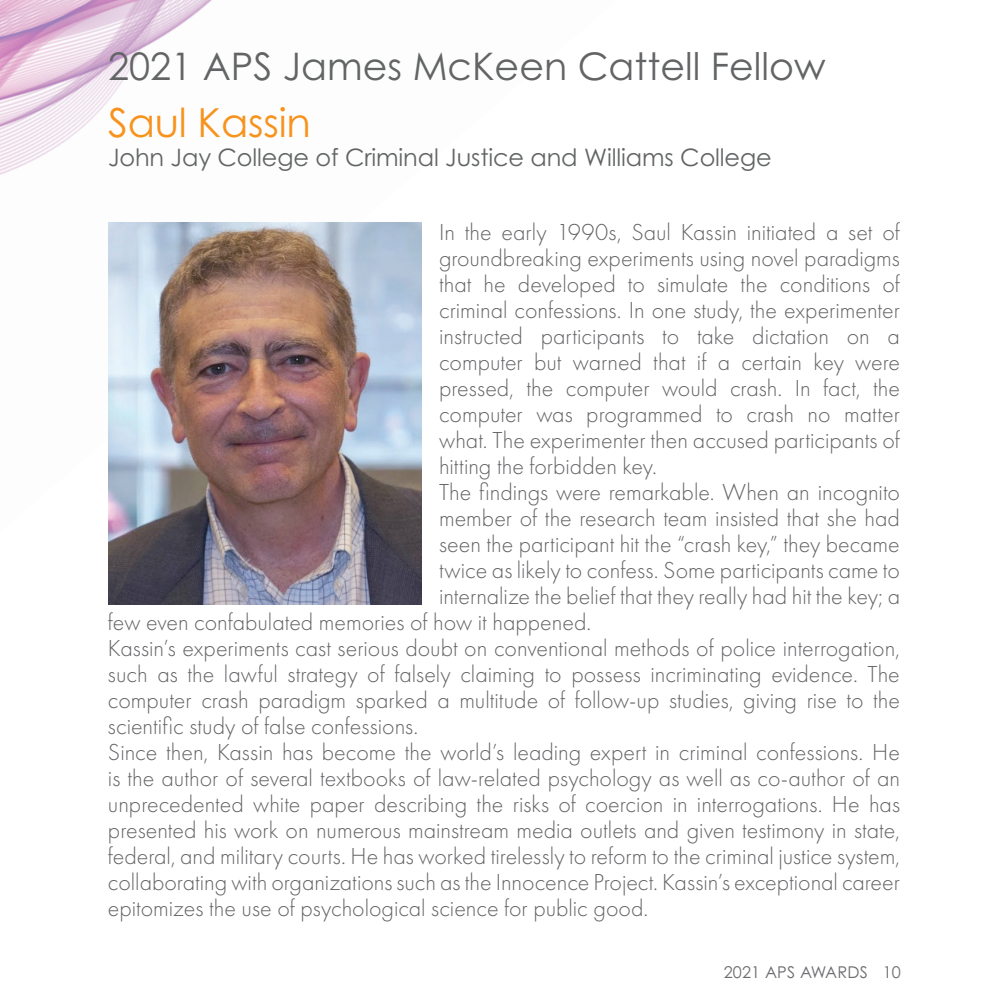
<style>
.page{position:relative;width:1008px;height:1008px;background:#fff}
.page>*{position:absolute;margin:0;border:0;box-sizing:border-box;transform-origin:0 0}
.t1{font:40px "Century Gothic Pro";letter-spacing:-.005em;color:#f7931d}
.t2{font:38px "Century Gothic Pro";color:#626465}
.t3{font:300 24px "Futura PT";color:#636366}
.t4{font:24px "Century Gothic Pro";letter-spacing:-.005em;color:#626465}
.t5{font:16.2px "Century Gothic Pro";letter-spacing:.01em;color:#6c6d70}
</style>
<div class="page">
<img style="left:0;top:0;width:422px;height:532px">
<img style="left:108px;top:222px;width:313px;height:383px">
<h2 class="t2" style="left:108px;top:43px;width:719px">2021 APS James McKeen Cattell Fellow</h2>
<h1 class="t1" style="left:108px;top:98px;width:205px">Saul Kassin</h1>
<p class="t4" style="left:108px;top:142px;width:665px">John Jay College of Criminal Justice and Williams College</p>
<p class="t3" style="left:439px;top:219px;width:462px">In the early 1990s, Saul Kassin initiated a set of</p>
<p class="t3" style="left:439px;top:245px;width:462px">groundbreaking experiments using novel paradigms</p>
<p class="t3" style="left:439px;top:271px;width:462px">that he developed to simulate the conditions of</p>
<p class="t3" style="left:439px;top:297px;width:462px">criminal confessions. In one study, the experimenter</p>
<p class="t3" style="left:439px;top:323px;width:462px">instructed participants to take dictation on a</p>
<p class="t3" style="left:439px;top:349px;width:462px">computer but warned that if a certain key were</p>
<p class="t3" style="left:439px;top:375px;width:462px">pressed, the computer would crash. In fact, the</p>
<p class="t3" style="left:439px;top:401px;width:462px">computer was programmed to crash no matter</p>
<p class="t3" style="left:439px;top:427px;width:462px">what. The experimenter then accused participants of</p>
<p class="t3" style="left:439px;top:453px;width:219px">hitting the forbidden key.</p>
<p class="t3" style="left:439px;top:479px;width:462px">The findings were remarkable. When an incognito</p>
<p class="t3" style="left:439px;top:505px;width:462px">member of the research team insisted that she had</p>
<p class="t3" style="left:439px;top:531px;width:462px">seen the participant hit the “crash key,” they became</p>
<p class="t3" style="left:439px;top:557px;width:462px">twice as likely to confess. Some participants came to</p>
<p class="t3" style="left:439px;top:583px;width:462px">internalize the belief that they really had hit the key; a</p>
<p class="t3" style="left:108px;top:609px;width:485px">few even confabulated memories of how it happened.</p>
<p class="t3" style="left:108px;top:635px;width:793px">Kassin’s experiments cast serious doubt on conventional methods of police interrogation,</p>
<p class="t3" style="left:108px;top:661px;width:793px">such as the lawful strategy of falsely claiming to possess incriminating evidence. The</p>
<p class="t3" style="left:108px;top:687px;width:794px">computer crash paradigm sparked a multitude of follow-up studies, giving rise to the</p>
<p class="t3" style="left:108px;top:713px;width:312px">scientific study of false confessions.</p>
<p class="t3" style="left:108px;top:739px;width:794px">Since then, Kassin has become the world’s leading expert in criminal confessions. He</p>
<p class="t3" style="left:108px;top:765px;width:794px">is the author of several textbooks of law-related psychology as well as co-author of an</p>
<p class="t3" style="left:108px;top:791px;width:794px">unprecedented white paper describing the risks of coercion in interrogations. He has</p>
<p class="t3" style="left:108px;top:817px;width:793px">presented his work on numerous mainstream media outlets and given testimony in state,</p>
<p class="t3" style="left:108px;top:843px;width:794px">federal, and military courts. He has worked tirelessly to reform to the criminal justice system,</p>
<p class="t3" style="left:108px;top:869px;width:794px">collaborating with organizations such as the Innocence Project. Kassin’s exceptional career</p>
<p class="t3" style="left:108px;top:895px;width:542px">epitomizes the use of psychological science for public good.</p>
<p class="t5" style="left:724px;top:963px;width:179px">2021 APS AWARDS 10</p>
</div>
